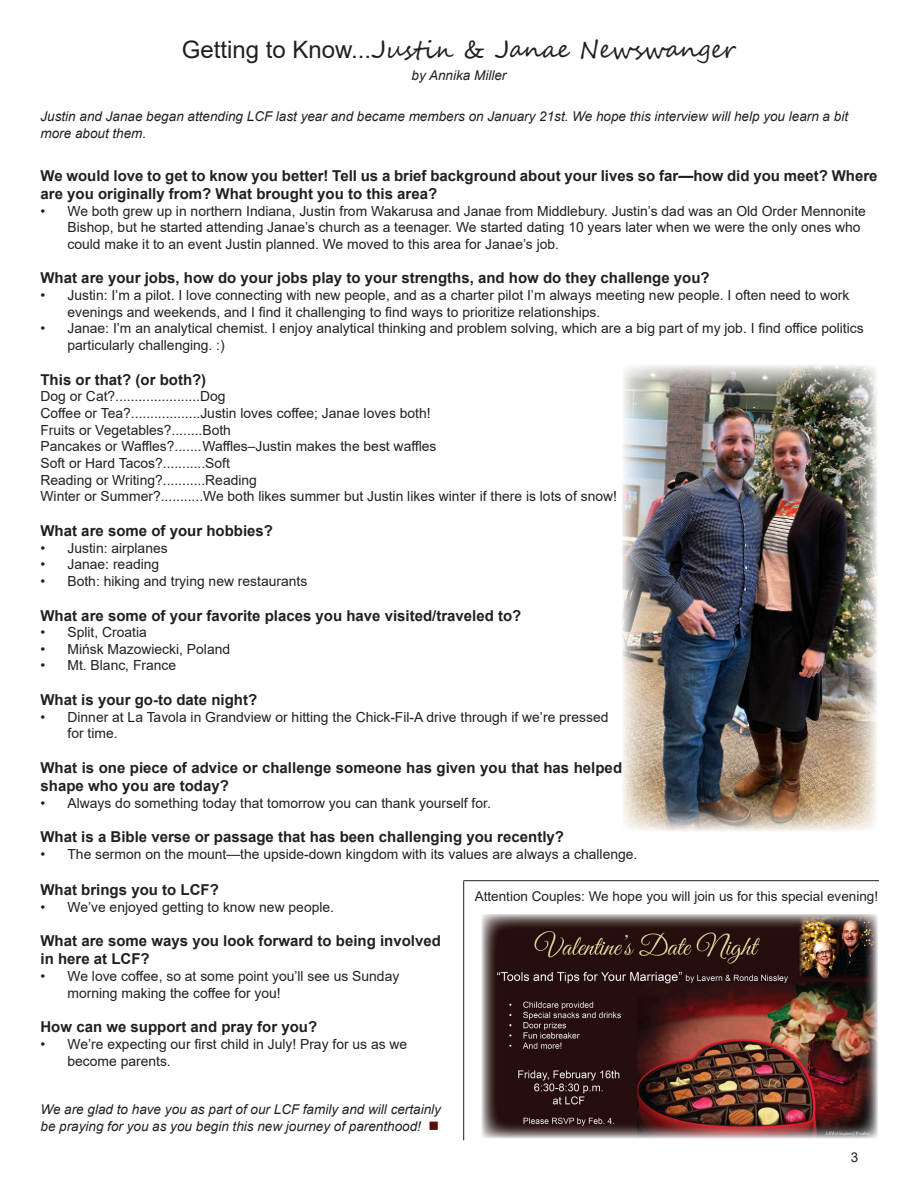
<style>
.page{position:relative;width:918px;height:1188px;background:#fff}
.page>*{position:absolute;margin:0;border:0;box-sizing:border-box;transform-origin:0 0}
.t1{font:24px "Segoe Script";color:#231f20}
.body_text_larger___b{font:700 15px/18px "Arial";color:#231f20}
.by_author{font:700 15px "Arial";color:#231f20}
.by_author-2{font:13.8px/16.6px "Arial";color:#231f20}
.by_author-3{font:italic 13.5px/16.6px "Arial";color:#231f20}
.body_text{font:italic 13.5px/17.1px "Arial";color:#231f20}
.body_text-2{font:13.5px "Arial";color:#231f20}
.s1{font-family:"Arial"}
.s2{color:#5a1000}
</style>
<div class="page">
<hr style="left:463px;top:881px;width:1px;height:259px;background:#231f20">
<hr style="left:464px;top:880px;width:415px;height:1px;background:#231f20">
<img style="left:622px;top:365px;width:255px;height:466px">
<img style="left:482px;top:914px;width:396px;height:224px">
<p class="t1" style="left:182px;top:30px;width:556px"><span class="s1">Getting to Know...</span>Justin &amp; Janae Newswanger</p>
<p class="by_author-3" style="left:412px;top:67px;width:96px">by Annika Miller</p>
<p class="by_author-3" style="left:40px;top:108px;width:809px">Justin and Janae began attending LCF last year and became members on January 21st. We hope this interview will help you learn a bit more about them.</p>
<p class="body_text_larger___b" style="left:40px;top:167px;width:839px">We would love to get to know you better! Tell us a brief background about your lives so far—how did you meet? Where are you originally from? What brought you to this area?</p>
<p class="by_author-2" style="left:68px;top:202px;width:800px;text-indent:-27px">• We both grew up in northern Indiana, Justin from Wakarusa and Janae from Middlebury. Justin’s dad was an Old Order Mennonite<br>Bishop, but he started attending Janae’s church as a teenager. We started dating 10 years later when we were the only ones who could make it to an event Justin planned. We moved to this area for Janae’s job.</p>
<p class="body_text_larger___b" style="left:40px;top:269px;width:671px">What are your jobs, how do your jobs play to your strengths, and how do they challenge you?</p>
<p class="by_author-2" style="left:68px;top:287px;width:783px;text-indent:-27px">• Justin: I’m a pilot. I love connecting with new people, and as a charter pilot I’m always meeting new people. I often need to work evenings and weekends, and I find it challenging to find ways to prioritize relationships.</p>
<p class="by_author-2" style="left:68px;top:320px;width:798px;text-indent:-27px">• Janae: I’m an analytical chemist. I enjoy analytical thinking and problem solving, which are a big part of my job. I find office politics particularly challenging. :)</p>
<p class="body_text_larger___b" style="left:40px;top:371px;width:167px">This or that? (or both?)</p>
<p class="by_author-2" style="left:40px;top:388px;width:187px">Dog or Cat?......................Dog</p>
<p class="by_author-2" style="left:40px;top:405px;width:392px">Coffee or Tea?..................Justin loves coffee; Janae loves both!</p>
<p class="by_author-2" style="left:40px;top:421px;width:192px">Fruits or Vegetables?........Both</p>
<p class="by_author-2" style="left:40px;top:438px;width:397px">Pancakes or Waffles?.......Waffles–Justin makes the best waffles</p>
<p class="by_author-2" style="left:40px;top:455px;width:191px">Soft or Hard Tacos?...........Soft</p>
<p class="by_author-2" style="left:40px;top:471px;width:218px">Reading or Writing?...........Reading</p>
<p class="by_author-2" style="left:40px;top:488px;width:578px">Winter or Summer?...........We both likes summer but Justin likes winter if there is lots of snow!</p>
<p class="body_text_larger___b" style="left:40px;top:522px;width:234px">What are some of your hobbies?</p>
<p class="by_author-2" style="left:40px;top:539px;width:129px">• Justin: airplanes</p>
<p class="by_author-2" style="left:40px;top:556px;width:120px">• Janae: reading</p>
<p class="by_author-2" style="left:40px;top:573px;width:268px">• Both: hiking and trying new restaurants</p>
<p class="body_text_larger___b" style="left:40px;top:606px;width:482px">What are some of your favorite places you have visited/traveled to?</p>
<p class="by_author-2" style="left:40px;top:624px;width:108px">• Split, Croatia</p>
<p class="by_author-2" style="left:40px;top:641px;width:191px">• Mińsk Mazowiecki, Poland</p>
<p class="by_author-2" style="left:40px;top:657px;width:137px">• Mt. Blanc, France</p>
<p class="body_text_larger___b" style="left:40px;top:691px;width:218px">What is your go-to date night?</p>
<p class="by_author-2" style="left:68px;top:708px;width:543px;text-indent:-27px">• Dinner at La Tavola in Grandview or hitting the Chick-Fil-A drive through if we’re pressed for time.</p>
<p class="body_text_larger___b" style="left:40px;top:759px;width:583px">What is one piece of advice or challenge someone has given you that has helped shape who you are today?</p>
<p class="by_author-2" style="left:40px;top:794px;width:452px">• Always do something today that tomorrow you can thank yourself for.</p>
<p class="body_text_larger___b" style="left:40px;top:828px;width:525px">What is a Bible verse or passage that has been challenging you recently?</p>
<p class="by_author-2" style="left:40px;top:846px;width:598px">• The sermon on the mount—the upside-down kingdom with its values are always a challenge.</p>
<p class="by_author" style="left:40px;top:879px;width:180px">What brings you to LCF?</p>
<p class="by_author-2" style="left:40px;top:898px;width:295px">• We’ve enjoyed getting to know new people.</p>
<p class="body_text_larger___b" style="left:40px;top:932px;width:402px">What are some ways you look forward to being involved in here at LCF?</p>
<p class="by_author-2" style="left:68px;top:968px;width:333px;text-indent:-27px">• We love coffee, so at some point you’ll see us Sunday morning making the coffee for you!</p>
<p class="body_text_larger___b" style="left:40px;top:1018px;width:278px">How can we support and pray for you?</p>
<p class="by_author-2" style="left:68px;top:1036px;width:341px;text-indent:-27px">• We’re expecting our first child in July! Pray for us as we become parents.</p>
<p class="body_text" style="left:40px;top:1101px;width:402px">We are glad to have you as part of our LCF family and will certainly be praying for you as you begin this new journey of parenthood! <span class="s2">■</span></p>
<p class="body_text-2" style="left:475px;top:887px;width:405px">Attention Couples: We hope you will join us for this special evening!</p>
<p class="body_text-2" style="left:851px;top:1148px;width:9px">3</p>
</div>
